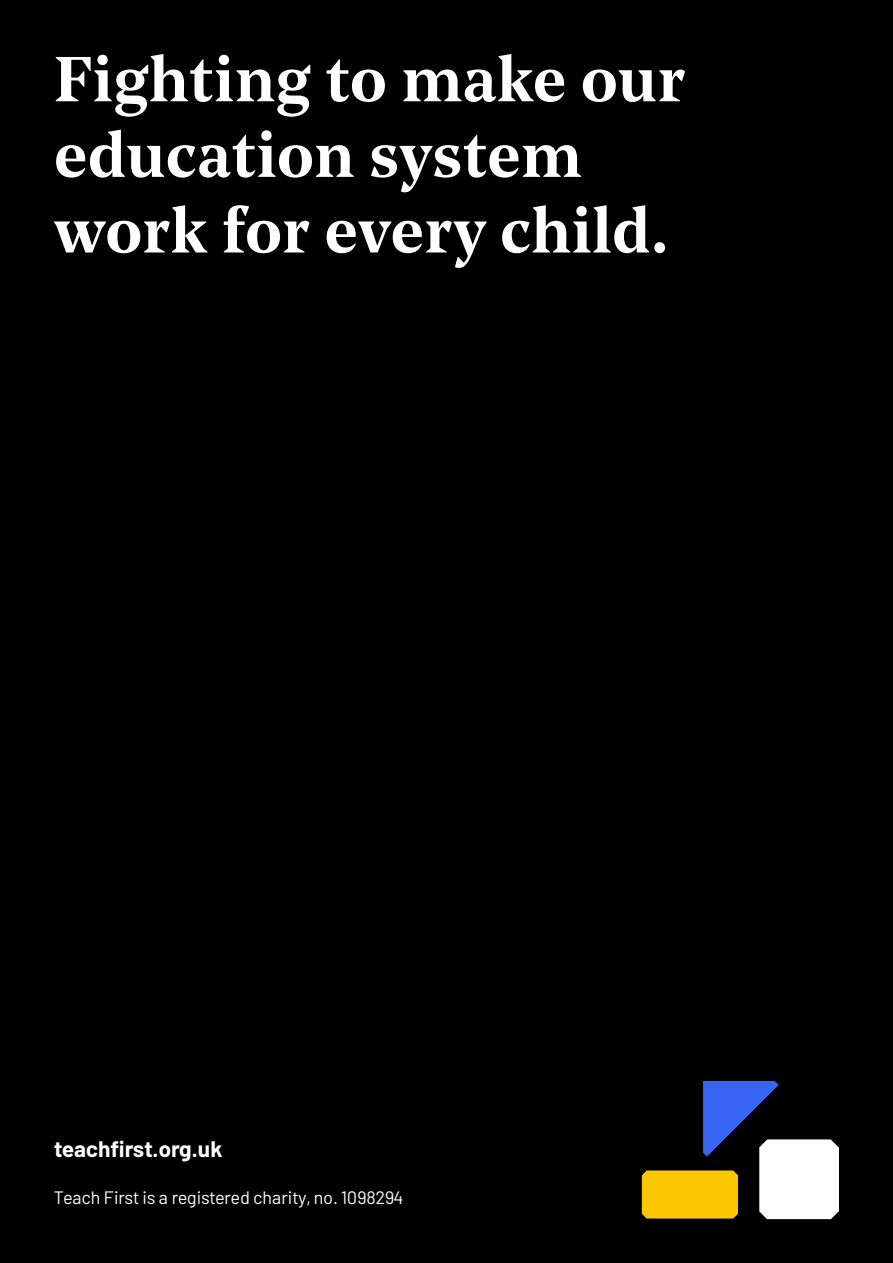
<style>
.page{position:relative;width:893px;height:1263px;background:#000}
.page>*{position:absolute;margin:0;border:0;box-sizing:border-box;transform-origin:0 0}
.t1{font:600 63px/75.6px "Noe Text";color:#fff}
.t2{font:700 22.5px "Barlow";color:#fff}
.t3{font:18px "Barlow";color:#fff}
</style>
<div class="page">
<svg style="left:642px;top:1081px;width:197px;height:138px"></svg>
<p class="t1" style="left:54px;top:38px;width:633px">Fighting to make our education system work for every child.</p>
<p class="t2" style="left:54px;top:1132px;width:170px">teachfirst.org.uk</p>
<p class="t3" style="left:54px;top:1184px;width:351px">Teach First is a registered charity, no. 1098294</p>
</div>
